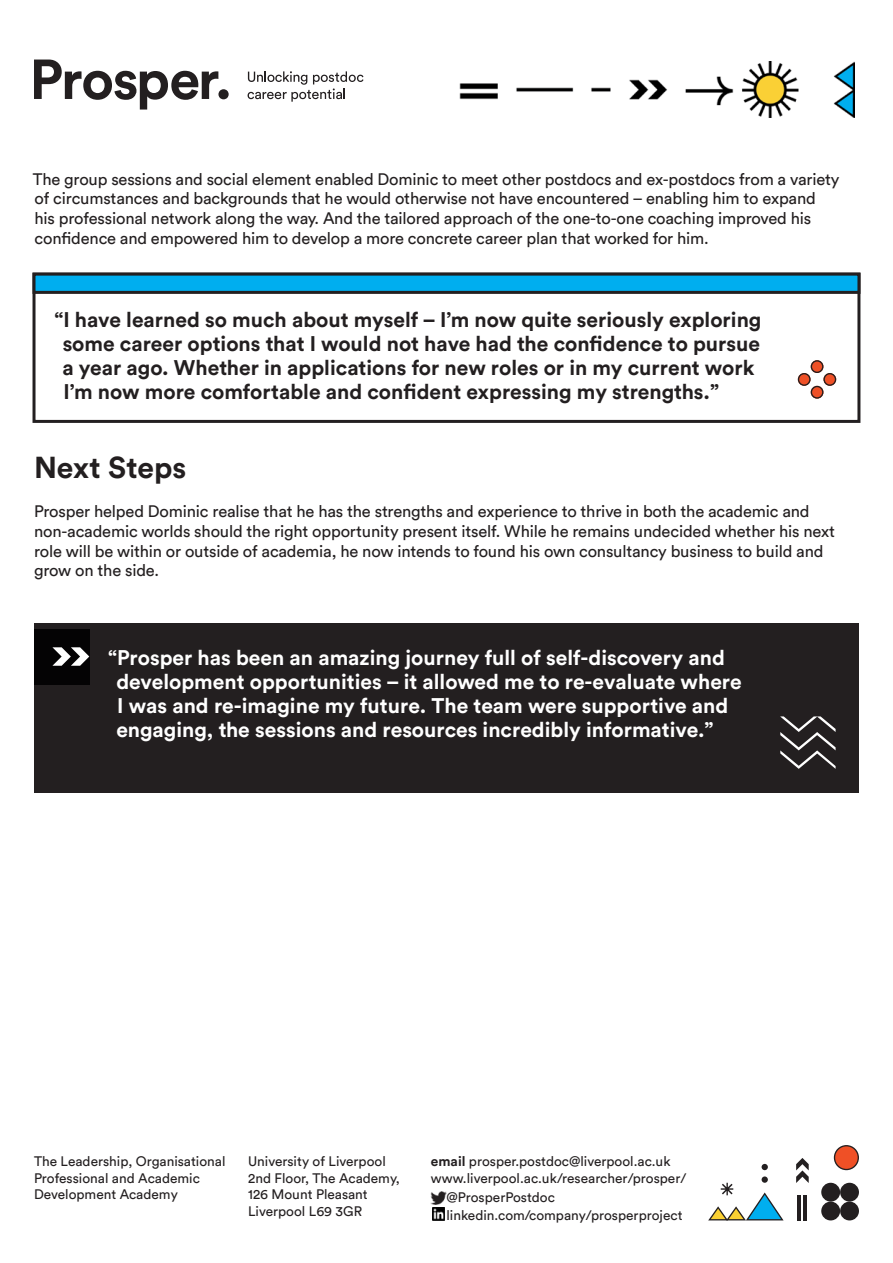
<style>
.page{position:relative;width:893px;height:1263px;background:#fff}
.page>*{position:absolute;margin:0;border:0;box-sizing:border-box;transform-origin:0 0}
.t1{font:700 30px "Circular Std";color:#231f20}
.t2{font:700 21px/24px "Circular Std";color:#231f20}
.t3{font:700 21px/24px "Circular Std";color:#fff}
.t4{font:16.5px/19.8px "Circular Std";letter-spacing:-.01em;color:#231f20}
.t5{font:13.65px/16.4px "Circular Std";color:#231f20}
.s1{font-weight:700}
</style>
<div class="page">
<svg style="left:34px;top:60px;width:195px;height:50px"></svg>
<svg style="left:248px;top:71px;width:115px;height:31px"></svg>
<img style="left:431px;top:1191px;width:15px;height:13px">
<div style="left:762px;top:1176px;width:6px;height:7px;background:#231f20;border-radius:50%"></div>
<svg style="left:762px;top:1164px;width:6px;height:6px"></svg>
<hr style="left:797px;top:1195px;width:4px;height:25px;background:#231f20">
<hr style="left:803px;top:1195px;width:4px;height:25px;background:#231f20">
<svg style="left:796px;top:1158px;width:13px;height:25px"></svg>
<svg style="left:834px;top:1145px;width:25px;height:25px"></svg>
<div style="left:821px;top:1183px;width:19px;height:18px;background:#231f20;border-radius:50%"></div>
<div style="left:840px;top:1183px;width:19px;height:18px;background:#231f20;border-radius:50%"></div>
<div style="left:821px;top:1201px;width:19px;height:19px;background:#231f20;border-radius:50%"></div>
<div style="left:840px;top:1201px;width:19px;height:19px;background:#231f20;border-radius:50%"></div>
<svg style="left:708px;top:1183px;width:76px;height:37px"></svg>
<svg style="left:432px;top:1208px;width:13px;height:13px"></svg>
<img style="left:459px;top:61px;width:396px;height:57px">
<div style="left:34px;top:623px;width:825px;height:170px;background:#231f20"></div>
<div style="left:34px;top:629px;width:55px;height:55px;background:#040304"></div>
<svg style="left:52px;top:647px;width:37px;height:19px"></svg>
<svg style="left:780px;top:716px;width:56px;height:53px"></svg>
<svg style="left:798px;top:360px;width:38px;height:39px"></svg>
<div style="left:33px;top:273px;width:827px;height:150px;border:3px solid #231f20"></div>
<div style="left:34px;top:274px;width:825px;height:18px;background:#00aeef"></div>
<div style="left:33px;top:273px;width:827px;height:21px;border:3px solid #231f20"></div>
<p class="t4" style="left:33px;top:169px;width:808px">The group sessions and social element enabled Dominic to meet other postdocs and ex-postdocs from a variety of circumstances and backgrounds that he would otherwise not have encountered – enabling him to expand<br>his professional network along the way. And the tailored approach of the one-to-one coaching improved his confidence and empowered him to develop a more concrete career plan that worked for him.</p>
<p class="t2" style="left:62px;top:307px;width:700px;text-indent:-8px">“I have learned so much about myself – I’m now quite seriously exploring some career options that I would not have had the confidence to pursue a year ago. Whether in applications for new roles or in my current work I’m now more comfortable and confident expressing my strengths.”</p>
<p class="t1" style="left:34px;top:448px;width:154px">Next Steps</p>
<p class="t4" style="left:34px;top:501px;width:803px">Prosper helped Dominic realise that he has the strengths and experience to thrive in both the academic and non‑academic worlds should the right opportunity present itself. While he remains undecided whether his next role will be within or outside of academia, he now intends to found his own consultancy business to build and grow on the side.</p>
<p class="t3" style="left:116px;top:645px;width:627px;text-indent:-8px">“Prosper has been an amazing journey full of self-discovery and development opportunities – it allowed me to re-evaluate where I was and re-imagine my future. The team were supportive and engaging, the sessions and resources incredibly informative.”</p>
<p class="t5" style="left:34px;top:1153px;width:193px">The Leadership, Organisational<br>Professional and Academic<br>Development Academy</p>
<p class="t5" style="left:431px;top:1153px;width:257px"><span class="s1">email</span> prosper.postdoc@liverpool.ac.uk www.liverpool.ac.uk/researcher/prosper/</p>
<p class="t5" style="left:248px;top:1153px;width:153px">University of Liverpool<br>2nd Floor, The Academy,<br>126 Mount Pleasant<br>Liverpool L69 3GR</p>
<p class="t5" style="left:446px;top:1189px;width:238px;line-height:17.4px">@ProsperPostdoc linkedin.com/company/prosperproject</p>
</div>
